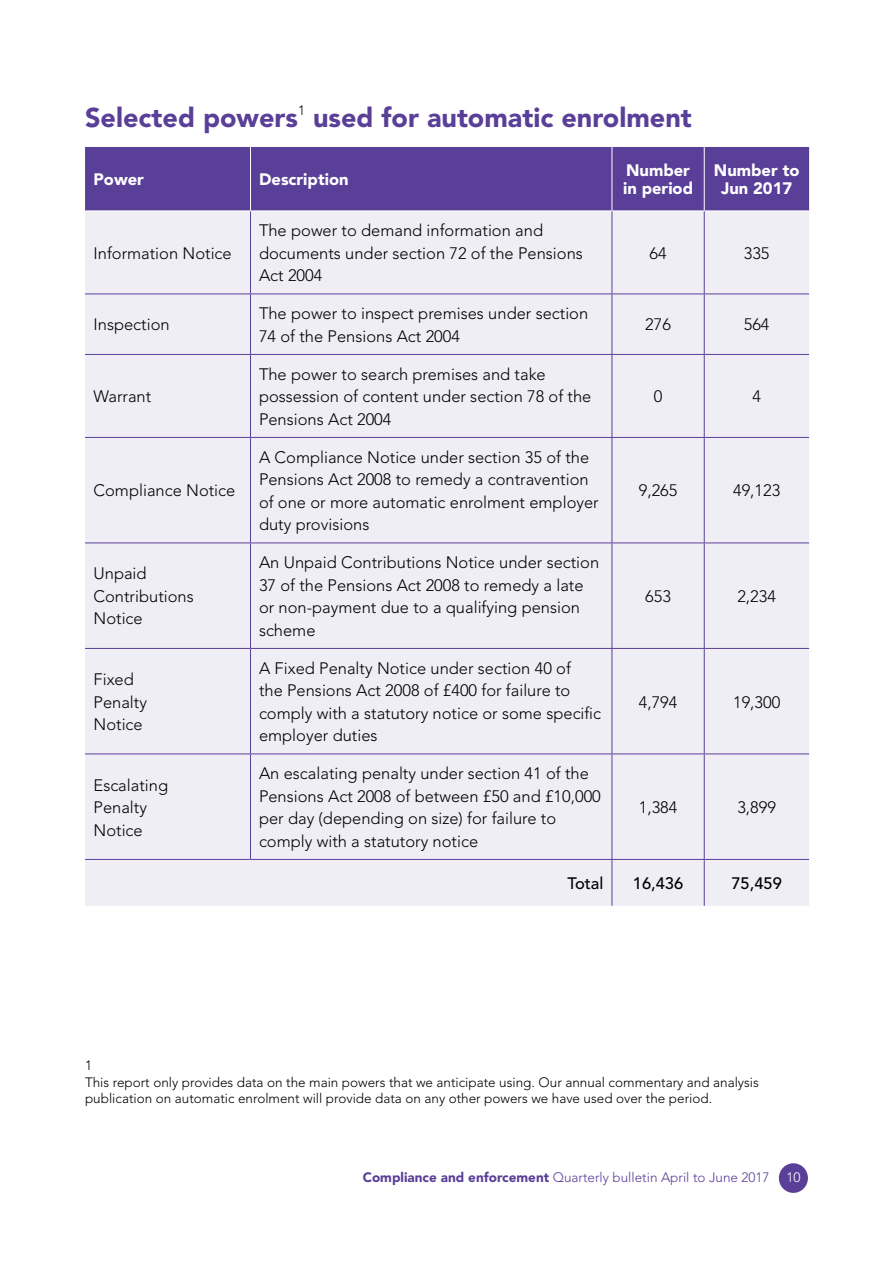
<style>
.page{position:relative;width:893px;height:1263px;background:#fff}
.page>*{position:absolute;margin:0;border:0;box-sizing:border-box;transform-origin:0 0}
.t1{font:900 27px "Avenir LT Std";color:#5a3f98}
.t2{font:300 16.5px/22.5px "Avenir LT Std";color:#000}
.t3{font:900 16.5px/18px "Avenir LT Std";color:#fff}
.t4{font:500 16.5px "Avenir LT Std";color:#000}
.t5{font:300 13.5px/16.5px "Avenir LT Std";color:#000}
.t6{font:300 13.5px "Avenir LT Std";color:#5a3f98}
.s1{font-weight:900}
.s2{color:#fff}
</style>
<div class="page">
<div style="left:779px;top:1163px;width:29px;height:30px;background:#5a3f98;border-radius:50%"></div>
<div style="left:85px;top:147px;width:724px;height:64px;background:#5a3f98"></div>
<div style="left:85px;top:212px;width:724px;height:694px;background:#f0eef5"></div>
<hr style="left:250px;top:147px;width:1px;height:64px;background:#fff">
<hr style="left:612px;top:147px;width:1px;height:64px;background:#fff">
<hr style="left:704px;top:147px;width:1px;height:64px;background:#fff">
<hr style="left:250px;top:211px;width:1px;height:83px;background:#5a3f98">
<hr style="left:612px;top:211px;width:1px;height:83px;background:#5a3f98">
<hr style="left:704px;top:211px;width:1px;height:83px;background:#5a3f98">
<hr style="left:85px;top:294px;width:165px;height:1px;background:#5a3f98">
<hr style="left:250px;top:294px;width:1px;height:60px;background:#5a3f98">
<hr style="left:250px;top:294px;width:362px;height:1px;background:#5a3f98">
<hr style="left:612px;top:294px;width:1px;height:60px;background:#5a3f98">
<hr style="left:612px;top:294px;width:92px;height:1px;background:#5a3f98">
<hr style="left:704px;top:294px;width:1px;height:60px;background:#5a3f98">
<hr style="left:704px;top:294px;width:105px;height:1px;background:#5a3f98">
<hr style="left:85px;top:354px;width:165px;height:1px;background:#5a3f98">
<hr style="left:250px;top:355px;width:1px;height:82px;background:#5a3f98">
<hr style="left:250px;top:354px;width:362px;height:1px;background:#5a3f98">
<hr style="left:612px;top:355px;width:1px;height:82px;background:#5a3f98">
<hr style="left:612px;top:354px;width:92px;height:1px;background:#5a3f98">
<hr style="left:704px;top:355px;width:1px;height:82px;background:#5a3f98">
<hr style="left:704px;top:354px;width:105px;height:1px;background:#5a3f98">
<hr style="left:85px;top:437px;width:165px;height:1px;background:#5a3f98">
<hr style="left:85px;top:542px;width:165px;height:1px;background:#5a3f98">
<hr style="left:250px;top:438px;width:1px;height:104px;background:#5a3f98">
<hr style="left:250px;top:543px;width:1px;height:105px;background:#5a3f98">
<hr style="left:250px;top:437px;width:362px;height:1px;background:#5a3f98">
<hr style="left:250px;top:542px;width:362px;height:1px;background:#5a3f98">
<hr style="left:612px;top:438px;width:1px;height:104px;background:#5a3f98">
<hr style="left:612px;top:543px;width:1px;height:105px;background:#5a3f98">
<hr style="left:612px;top:437px;width:92px;height:1px;background:#5a3f98">
<hr style="left:612px;top:542px;width:92px;height:1px;background:#5a3f98">
<hr style="left:704px;top:438px;width:1px;height:104px;background:#5a3f98">
<hr style="left:704px;top:543px;width:1px;height:105px;background:#5a3f98">
<hr style="left:704px;top:437px;width:105px;height:1px;background:#5a3f98">
<hr style="left:704px;top:542px;width:105px;height:1px;background:#5a3f98">
<hr style="left:85px;top:648px;width:165px;height:1px;background:#5a3f98">
<hr style="left:250px;top:649px;width:1px;height:104px;background:#5a3f98">
<hr style="left:250px;top:648px;width:362px;height:1px;background:#5a3f98">
<hr style="left:612px;top:649px;width:1px;height:104px;background:#5a3f98">
<hr style="left:612px;top:648px;width:92px;height:1px;background:#5a3f98">
<hr style="left:704px;top:649px;width:1px;height:104px;background:#5a3f98">
<hr style="left:704px;top:648px;width:105px;height:1px;background:#5a3f98">
<hr style="left:85px;top:753px;width:165px;height:1px;background:#5a3f98">
<hr style="left:250px;top:754px;width:1px;height:105px;background:#5a3f98">
<hr style="left:250px;top:753px;width:362px;height:1px;background:#5a3f98">
<hr style="left:612px;top:754px;width:1px;height:105px;background:#5a3f98">
<hr style="left:612px;top:753px;width:92px;height:1px;background:#5a3f98">
<hr style="left:704px;top:754px;width:1px;height:105px;background:#5a3f98">
<hr style="left:704px;top:753px;width:105px;height:1px;background:#5a3f98">
<hr style="left:85px;top:859px;width:165px;height:1px;background:#5a3f98">
<hr style="left:250px;top:859px;width:362px;height:1px;background:#5a3f98">
<hr style="left:612px;top:860px;width:1px;height:46px;background:#5a3f98">
<hr style="left:612px;top:859px;width:92px;height:1px;background:#5a3f98">
<hr style="left:704px;top:860px;width:1px;height:46px;background:#5a3f98">
<hr style="left:704px;top:859px;width:105px;height:1px;background:#5a3f98">
<h1 class="t1" style="left:85px;top:101px;width:608px">Selected powers<sup>1</sup> used for automatic enrolment</h1>
<p class="t3" style="left:94px;top:170px;width:52px">Power</p>
<p class="t3" style="left:259px;top:170px;width:91px">Description</p>
<p class="t3" style="left:623px;top:161px;width:71px">Number in period</p>
<p class="t3" style="left:714px;top:161px;width:87px;text-align:center">Number to<br>Jun 2017</p>
<p class="t2" style="left:94px;top:242px;width:140px">Information Notice</p>
<p class="t2" style="left:259px;top:219px;width:325px">The power to demand information and documents under section 72 of the Pensions<br>Act 2004</p>
<p class="t2" style="left:649px;top:242px;width:19px">64</p>
<p class="t2" style="left:744px;top:242px;width:27px">335</p>
<p class="t2" style="left:94px;top:314px;width:78px">Inspection</p>
<p class="t2" style="left:259px;top:302px;width:331px">The power to inspect premises under section<br>74 of the Pensions Act 2004</p>
<p class="t2" style="left:645px;top:314px;width:27px">276</p>
<p class="t2" style="left:744px;top:314px;width:27px">564</p>
<p class="t2" style="left:94px;top:385px;width:59px">Warrant</p>
<p class="t2" style="left:259px;top:363px;width:334px">The power to search premises and take possession of content under section 78 of the<br>Pensions Act 2004</p>
<p class="t2" style="left:654px;top:385px;width:10px">0</p>
<p class="t2" style="left:752px;top:385px;width:10px">4</p>
<p class="t2" style="left:94px;top:480px;width:143px">Compliance Notice</p>
<p class="t2" style="left:259px;top:446px;width:341px">A Compliance Notice under section 35 of the Pensions Act 2008 to remedy a contravention of one or more automatic enrolment employer duty provisions</p>
<p class="t2" style="left:639px;top:480px;width:40px">9,265</p>
<p class="t2" style="left:733px;top:480px;width:49px">49,123</p>
<p class="t2" style="left:94px;top:563px;width:102px">Unpaid<br>Contributions<br>Notice</p>
<p class="t2" style="left:259px;top:551px;width:342px">An Unpaid Contributions Notice under section 37 of the Pensions Act 2008 to remedy a late or non-payment due to a qualifying pension scheme</p>
<p class="t2" style="left:94px;top:668px;width:55px">Fixed<br>Penalty<br>Notice</p>
<p class="t2" style="left:259px;top:657px;width:344px">A Fixed Penalty Notice under section 40 of<br>the Pensions Act 2008 of £400 for failure to comply with a statutory notice or some specific employer duties</p>
<p class="t2" style="left:94px;top:774px;width:76px">Escalating<br>Penalty<br>Notice</p>
<p class="t2" style="left:259px;top:762px;width:343px">An escalating penalty under section 41 of the Pensions Act 2008 of between £50 and £10,000 per day (depending on size) for failure to comply with a statutory notice</p>
<p class="t2" style="left:645px;top:585px;width:27px">653</p>
<p class="t2" style="left:737px;top:585px;width:40px">2,234</p>
<p class="t2" style="left:639px;top:691px;width:40px">4,794</p>
<p class="t2" style="left:733px;top:691px;width:49px">19,300</p>
<p class="t2" style="left:639px;top:796px;width:40px">1,384</p>
<p class="t2" style="left:737px;top:796px;width:40px">3,899</p>
<p class="t4" style="left:567px;top:874px;width:38px">Total</p>
<p class="t4" style="left:633px;top:874px;width:52px">16,436</p>
<p class="t4" style="left:731px;top:874px;width:52px">75,459</p>
<p class="t5" style="left:85px;top:1057px;width:675px">1<br>This report only provides data on the main powers that we anticipate using. Our annual commentary and analysis publication on automatic enrolment will provide data on any other powers we have used over the period.</p>
<p class="t6" style="left:363px;top:1169px;width:439px"><span class="s1">Compliance and enforcement</span> Quarterly bulletin April to June 2017 <span class="s2">10</span></p>
</div>
